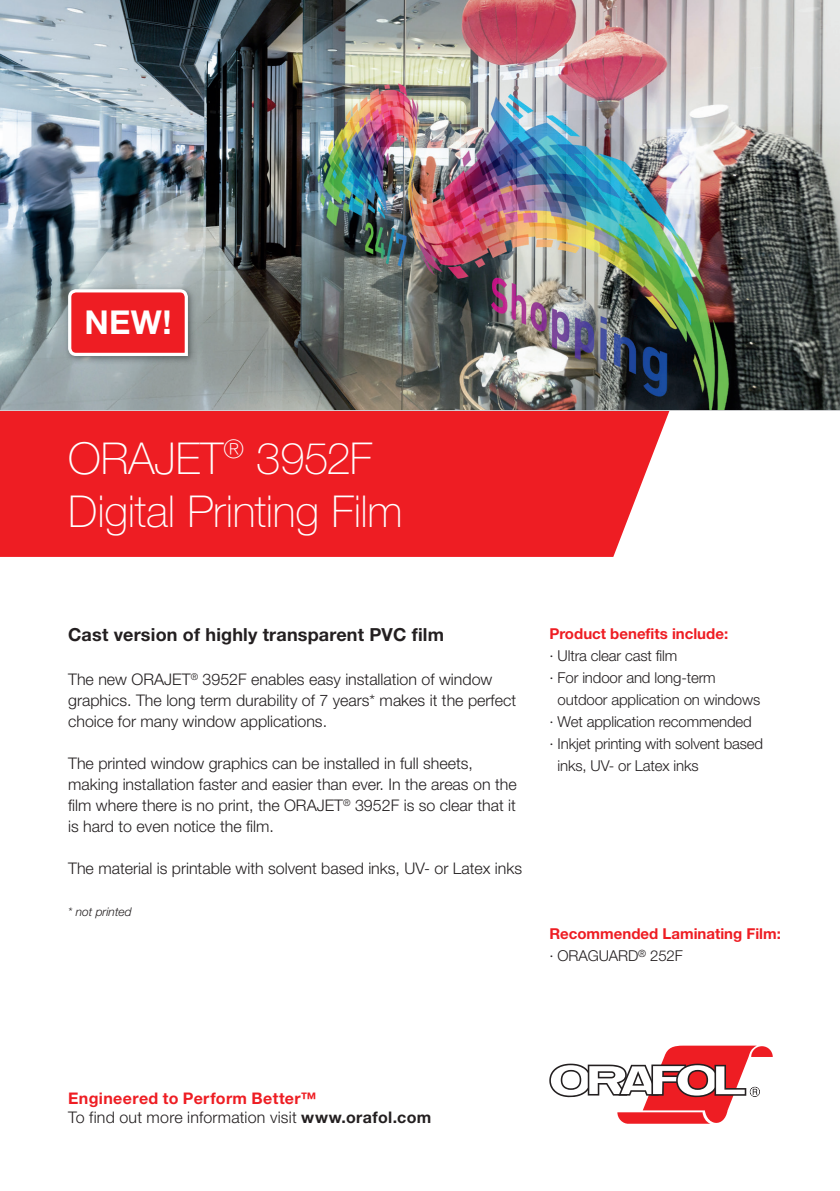
<style>
.page{position:relative;width:840px;height:1191px;background:#fff}
.page>*{position:absolute;margin:0;border:0;box-sizing:border-box;transform-origin:0 0}
.t1{font:100 44px/52.8px "Helvetica Neue";letter-spacing:-.005em;color:#fff}
.t2{font:700 33px "Helvetica Neue LT Std";color:#fff}
.t3{font:700 18px "Helvetica Neue";letter-spacing:.01em;color:#231f20}
.t4{font:300 16px/21px "Helvetica Neue";color:#231f20}
.t5{font:300 15px "Helvetica Neue";letter-spacing:-.01em;color:#231f20}
.t6{font:700 15px/22px "Helvetica Neue";color:#ee1d23}
.t7{font:italic 300 12px "Helvetica Neue";color:#231f20}
.s1{font-weight:300;color:#231f20}
.s2{font-weight:700;color:#ee1d23}
.s3{font-weight:700}
</style>
<div class="page">
<div style="left:0;top:410px;width:670px;height:147px;background:#ee1d23"></div>
<img style="left:0;top:0;width:839px;height:410px">
<svg style="left:549px;top:1045px;width:223px;height:79px"></svg>
<img style="left:64px;top:285px;width:132px;height:79px">
<svg style="left:66px;top:288px;width:123px;height:69px;background:#e94247"></svg>
<h2 class="t2" style="left:84px;top:302px;width:89px">NEW!</h2>
<h1 class="t1" style="left:68px;top:432px;width:336px">ORAJET<sup>®</sup> 3952F<br>Digital Printing Film</h1>
<p class="t3" style="left:68px;top:623px;width:377px">Cast version of highly transparent PVC film</p>
<p class="t4" style="left:68px;top:668px;width:449px">The new ORAJET<sup>®</sup> 3952F enables easy installation of window graphics. The long term durability of 7 years* makes it the perfect choice for many window applications.</p>
<p class="t4" style="left:68px;top:752px;width:450px">The printed window graphics can be installed in full sheets, making installation faster and easier than ever. In the areas on the film where there is no print, the ORAJET<sup>®</sup> 3952F is so clear that it is hard to even notice the film.</p>
<p class="t4" style="left:68px;top:857px;width:455px">The material is printable with solvent based inks, UV- or Latex inks</p>
<p class="t7" style="left:68px;top:904px;width:65px">* not printed</p>
<p class="t6" style="left:549px;top:622px;width:180px">Product benefits include:</p>
<p class="t5" style="left:549px;top:646px;width:129px">· Ultra clear cast film</p>
<p class="t5" style="left:549px;top:668px;width:168px">· For indoor and long-term</p>
<p class="t5" style="left:557px;top:690px;width:204px">outdoor application on windows</p>
<p class="t5" style="left:549px;top:712px;width:204px">· Wet application recommended</p>
<p class="t5" style="left:549px;top:734px;width:215px">· Inkjet printing with solvent based</p>
<p class="t5" style="left:557px;top:756px;width:142px">inks, UV- or Latex inks</p>
<p class="t6" style="left:549px;top:922px;width:233px">Recommended Laminating Film: <span class="s1">· ORAGUARD</span><sup>®</sup> <span class="s1">252F</span></p>
<p class="t4" style="left:68px;top:1088px;width:364px;line-height:19.2px"><span class="s2">Engineered to Perform Better™<br></span>To find out more information visit <span class="s3">www.orafol.com</span></p>
</div>
